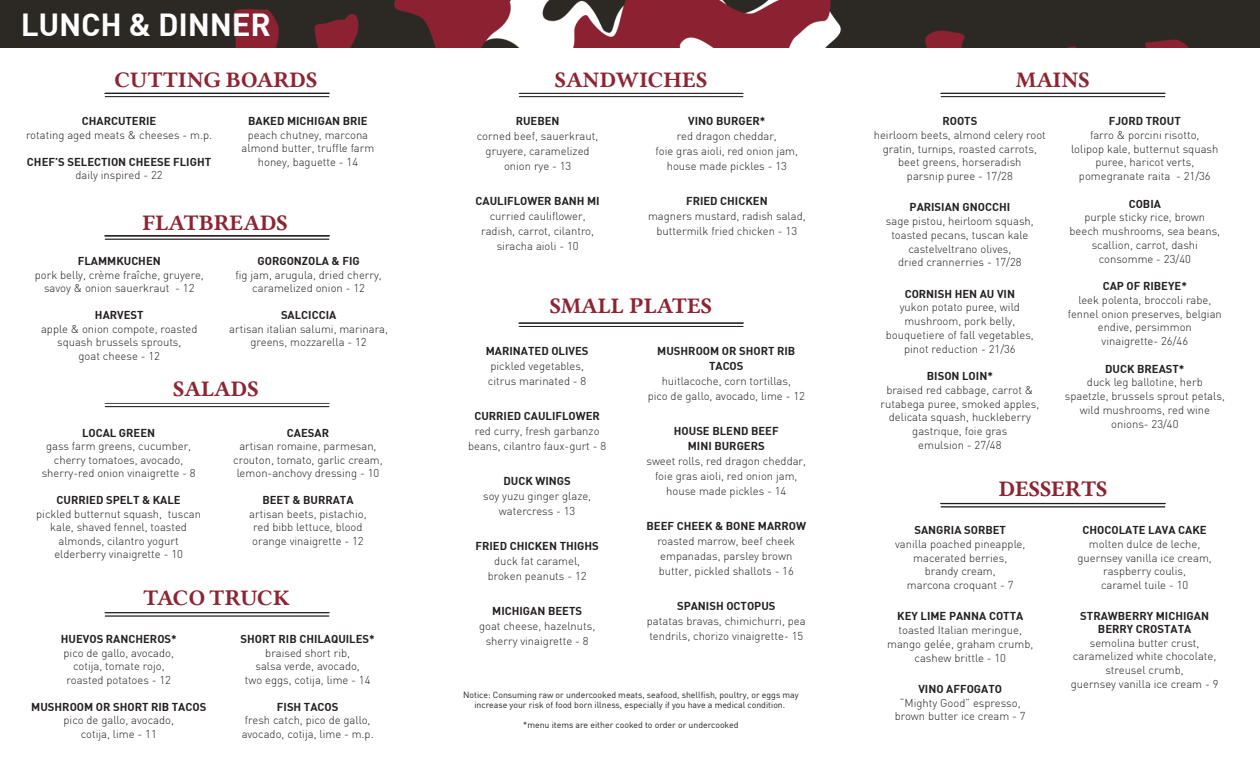
<style>
.page{position:relative;width:1260px;height:765px;background:#fff}
.page>*{position:absolute;margin:0;border:0;box-sizing:border-box;transform-origin:0 0}
.t1{font:700 31.25px "DI Nbek";letter-spacing:-.005em;color:#fff}
.t2{font:22.5px "Lin Libertine Capitals B";color:#8d2431}
.t3{font:300 11.25px/13.8px "DIN";color:#231f20;text-align:center}
.t4{font:700 11.25px/15px "DI Nbek";color:#231f20;text-align:center}
.t5{font:8.75px/10px "DIN";color:#231f20;text-align:center}
</style>
<div class="page">
<img style="left:0;top:0;width:1260px;height:48px">
<svg style="left:104px;top:403px;width:226px;height:4px"></svg>
<svg style="left:104px;top:93px;width:226px;height:4px"></svg>
<svg style="left:104px;top:235px;width:226px;height:5px"></svg>
<svg style="left:104px;top:612px;width:226px;height:5px"></svg>
<svg style="left:518px;top:93px;width:226px;height:4px"></svg>
<svg style="left:518px;top:323px;width:226px;height:4px"></svg>
<svg style="left:940px;top:93px;width:226px;height:4px"></svg>
<svg style="left:940px;top:503px;width:226px;height:5px"></svg>
<h1 class="t1" style="left:21px;top:4px;width:251px">LUNCH &amp; DINNER</h1>
<h2 class="t2" style="left:115px;top:64px;width:204px">CUTTING BOARDS</h2>
<p class="t4" style="left:82px;top:113px;width:76px">CHARCUTERIE</p>
<p class="t3" style="left:26px;top:128px;width:188px">rotating aged meats &amp; cheeses - m.p.</p>
<p class="t4" style="left:27px;top:154px;width:186px">CHEF’S SELECTION CHEESE FLIGHT</p>
<p class="t3" style="left:76px;top:168px;width:89px">daily inspired - 22</p>
<p class="t4" style="left:248px;top:113px;width:121px">BAKED MICHIGAN BRIE</p>
<p class="t3" style="left:242px;top:128px;width:134px">peach chutney, marcona almond butter, truffle farm honey, baguette - 14</p>
<h2 class="t2" style="left:143px;top:207px;width:147px">FLATBREADS</h2>
<p class="t4" style="left:78px;top:253px;width:85px">FLAMMKUCHEN</p>
<p class="t3" style="left:35px;top:268px;width:171px">pork belly, crème fraîche, gruyere, savoy &amp; onion sauerkraut - 12</p>
<p class="t4" style="left:95px;top:307px;width:50px">HARVEST</p>
<p class="t3" style="left:41px;top:322px;width:158px">apple &amp; onion compote, roasted squash brussels sprouts,<br>goat cheese - 12</p>
<p class="t4" style="left:258px;top:253px;width:104px">GORGONZOLA &amp; FIG</p>
<p class="t3" style="left:235px;top:268px;width:148px">fig jam, arugula, dried cherry, caramelized onion - 12</p>
<p class="t4" style="left:281px;top:307px;width:57px">SALCICCIA</p>
<p class="t3" style="left:229px;top:322px;width:160px">artisan italian salumi, marinara, greens, mozzarella - 12</p>
<h2 class="t2" style="left:173px;top:373px;width:87px">SALADS</h2>
<p class="t4" style="left:82px;top:425px;width:75px">LOCAL GREEN</p>
<p class="t3" style="left:42px;top:439px;width:155px">gass farm greens, cucumber, cherry tomatoes, avocado, sherry-red onion vinaigrette - 8</p>
<p class="t4" style="left:57px;top:492px;width:126px">CURRIED SPELT &amp; KALE</p>
<p class="t3" style="left:36px;top:507px;width:166px">pickled butternut squash, tuscan kale, shaved fennel, toasted almonds, cilantro yogurt elderberry vinaigrette - 10</p>
<p class="t4" style="left:287px;top:425px;width:44px">CAESAR</p>
<p class="t3" style="left:233px;top:439px;width:151px">artisan romaine, parmesan, crouton, tomato, garlic cream, lemon-anchovy dressing - 10</p>
<p class="t4" style="left:262px;top:492px;width:93px">BEET &amp; BURRATA</p>
<p class="t3" style="left:249px;top:507px;width:119px;text-align:left">artisan beets, pistachio, red bibb lettuce, blood orange vinaigrette - 12</p>
<h2 class="t2" style="left:144px;top:582px;width:147px">TACO TRUCK</h2>
<p class="t4" style="left:61px;top:631px;width:117px">HUEVOS RANCHEROS*</p>
<p class="t3" style="left:64px;top:646px;width:112px">pico de gallo, avocado, cotija, tomate rojo, roasted potatoes - 12</p>
<p class="t4" style="left:31px;top:699px;width:177px">MUSHROOM OR SHORT RIB TACOS</p>
<p class="t3" style="left:64px;top:713px;width:112px">pico de gallo, avocado, cotija, lime - 11</p>
<p class="t4" style="left:241px;top:631px;width:136px">SHORT RIB CHILAQUILES*</p>
<p class="t3" style="left:245px;top:646px;width:127px">braised short rib,<br>salsa verde, avocado,<br>two eggs, cotija, lime - 14</p>
<p class="t4" style="left:277px;top:699px;width:63px">FISH TACOS</p>
<p class="t3" style="left:242px;top:713px;width:133px;text-align:left">fresh catch, pico de gallo, avocado, cotija, lime - m.p.</p>
<h2 class="t2" style="left:555px;top:64px;width:154px">SANDWICHES</h2>
<p class="t4" style="left:516px;top:113px;width:45px">RUEBEN</p>
<p class="t3" style="left:477px;top:128px;width:123px;line-height:15px">corned beef, sauerkraut, gruyere, caramelized onion rye - 13</p>
<p class="t4" style="left:476px;top:193px;width:126px">CAULIFLOWER BANH MI</p>
<p class="t3" style="left:481px;top:208px;width:114px;line-height:15px">curried cauliflower, radish, carrot, cilantro, siracha aioli - 10</p>
<p class="t4" style="left:688px;top:113px;width:79px">VINO BURGER*</p>
<p class="t3" style="left:656px;top:128px;width:144px;line-height:15px">red dragon cheddar,<br>foie gras aioli, red onion jam, house made pickles - 13</p>
<p class="t4" style="left:686px;top:193px;width:83px">FRIED CHICKEN</p>
<p class="t3" style="left:648px;top:208px;width:159px;line-height:15px">magners mustard, radish salad, buttermilk fried chicken - 13</p>
<h2 class="t2" style="left:550px;top:290px;width:164px">SMALL PLATES</h2>
<p class="t4" style="left:486px;top:343px;width:104px">MARINATED OLIVES</p>
<p class="t3" style="left:488px;top:358px;width:100px;line-height:15px;text-align:left">pickled vegetables, citrus marinated - 8</p>
<p class="t4" style="left:474px;top:408px;width:127px">CURRIED CAULIFLOWER</p>
<p class="t3" style="left:468px;top:423px;width:140px;line-height:15px">red curry, fresh garbanzo beans, cilantro faux-gurt - 8</p>
<p class="t4" style="left:504px;top:473px;width:69px">DUCK WINGS</p>
<p class="t3" style="left:483px;top:488px;width:110px;line-height:15px">soy yuzu ginger glaze, watercress - 13</p>
<p class="t4" style="left:475px;top:538px;width:125px">FRIED CHICKEN THIGHS</p>
<p class="t3" style="left:488px;top:553px;width:100px;line-height:15px">duck fat caramel, broken peanuts - 12</p>
<p class="t4" style="left:492px;top:603px;width:91px">MICHIGAN BEETS</p>
<p class="t3" style="left:479px;top:618px;width:118px;line-height:15px">goat cheese, hazelnuts, sherry vinaigrette - 8</p>
<p class="t4" style="left:657px;top:343px;width:139px">MUSHROOM OR SHORT RIB<br>TACOS</p>
<p class="t3" style="left:648px;top:373px;width:159px;line-height:15px">huitlacoche, corn tortillas,<br>pico de gallo, avocado, lime - 12</p>
<p class="t4" style="left:674px;top:423px;width:106px">HOUSE BLEND BEEF<br>MINI BURGERS</p>
<p class="t3" style="left:646px;top:453px;width:161px;line-height:15px">sweet rolls, red dragon cheddar, foie gras aioli, red onion jam, house made pickles - 14</p>
<p class="t4" style="left:646px;top:518px;width:161px">BEEF CHEEK &amp; BONE MARROW</p>
<p class="t3" style="left:657px;top:533px;width:139px;line-height:15px;text-align:left">roasted marrow, beef cheek empanadas, parsley brown butter, pickled shallots - 16</p>
<p class="t4" style="left:677px;top:598px;width:100px">SPANISH OCTOPUS</p>
<p class="t3" style="left:647px;top:613px;width:160px;line-height:15px;text-align:left">patatas bravas, chimichurri, pea tendrils, chorizo vinaigrette- 15</p>
<p class="t5" style="left:463px;top:689px;width:337px">Notice: Consuming raw or undercooked meats, seafood, shellfish, poultry, or eggs may increase your risk of food born illness, especially if you have a medical condition.</p>
<p class="t5" style="left:523px;top:720px;width:217px">*menu items are either cooked to order or undercooked</p>
<h2 class="t2" style="left:1016px;top:64px;width:75px">MAINS</h2>
<p class="t4" style="left:942px;top:113px;width:36px">ROOTS</p>
<p class="t3" style="left:874px;top:128px;width:174px">heirloom beets, almond celery root gratin, turnips, roasted carrots, beet greens, horseradish<br>parsnip puree - 17/28</p>
<p class="t4" style="left:910px;top:199px;width:102px">PARISIAN GNOCCHI</p>
<p class="t3" style="left:886px;top:214px;width:149px">sage pistou, heirloom squash, toasted pecans, tuscan kale castelveltrano olives,<br>dried crannerries - 17/28</p>
<p class="t4" style="left:905px;top:286px;width:112px">CORNISH HEN AU VIN</p>
<p class="t3" style="left:886px;top:300px;width:149px">yukon potato puree, wild mushroom, pork belly, bouquetiere of fall vegetables, pinot reduction - 21/36</p>
<p class="t4" style="left:927px;top:368px;width:68px">BISON LOIN*</p>
<p class="t3" style="left:881px;top:383px;width:160px">braised red cabbage, carrot &amp; rutabega puree, smoked apples, delicata squash, huckleberry gastrique, foie gras<br>emulsion - 27/48</p>
<p class="t4" style="left:1109px;top:113px;width:73px">FJORD TROUT</p>
<p class="t3" style="left:1071px;top:128px;width:149px">farro &amp; porcini risotto,<br>lolipop kale, butternut squash puree, haricot verts, pomegranate raita - 21/36</p>
<p class="t4" style="left:1129px;top:196px;width:34px">COBIA</p>
<p class="t3" style="left:1070px;top:210px;width:152px">purple sticky rice, brown beech mushrooms, sea beans, scallion, carrot, dashi consomme - 23/40</p>
<p class="t4" style="left:1103px;top:278px;width:86px">CAP OF RIBEYE*</p>
<p class="t3" style="left:1068px;top:293px;width:156px">leek polenta, broccoli rabe, fennel onion preserves, belgian endive, persimmon<br>vinaigrette- 26/46</p>
<p class="t4" style="left:1105px;top:361px;width:81px">DUCK BREAST*</p>
<p class="t3" style="left:1065px;top:375px;width:162px">duck leg ballotine, herb spaetzle, brussels sprout petals, wild mushrooms, red wine onions- 23/40</p>
<h2 class="t2" style="left:999px;top:473px;width:110px">DESSERTS</h2>
<p class="t4" style="left:914px;top:522px;width:93px">SANGRIA SORBET</p>
<p class="t3" style="left:895px;top:537px;width:132px">vanilla poached pineapple, macerated berries, brandy cream,<br>marcona croquant - 7</p>
<p class="t4" style="left:897px;top:608px;width:128px">KEY LIME PANNA COTTA</p>
<p class="t3" style="left:887px;top:623px;width:148px">toasted Italian meringue, mango gelée, graham crumb, cashew brittle - 10</p>
<p class="t4" style="left:918px;top:681px;width:85px">VINO AFFOGATO</p>
<p class="t3" style="left:895px;top:696px;width:132px">“Mighty Good” espresso, brown butter ice cream - 7</p>
<p class="t4" style="left:1083px;top:522px;width:126px">CHOCOLATE LAVA CAKE</p>
<p class="t3" style="left:1078px;top:537px;width:136px">molten dulce de leche, guernsey vanilla ice cream, raspberry coulis,<br>caramel tuile - 10</p>
<p class="t4" style="left:1080px;top:609px;width:130px;line-height:12.5px">STRAWBERRY MICHIGAN<br>BERRY CROSTATA</p>
<p class="t3" style="left:1071px;top:635px;width:149px">semolina butter crust, caramelized white chocolate, streusel crumb,<br>guernsey vanilla ice cream - 9</p>
</div>
